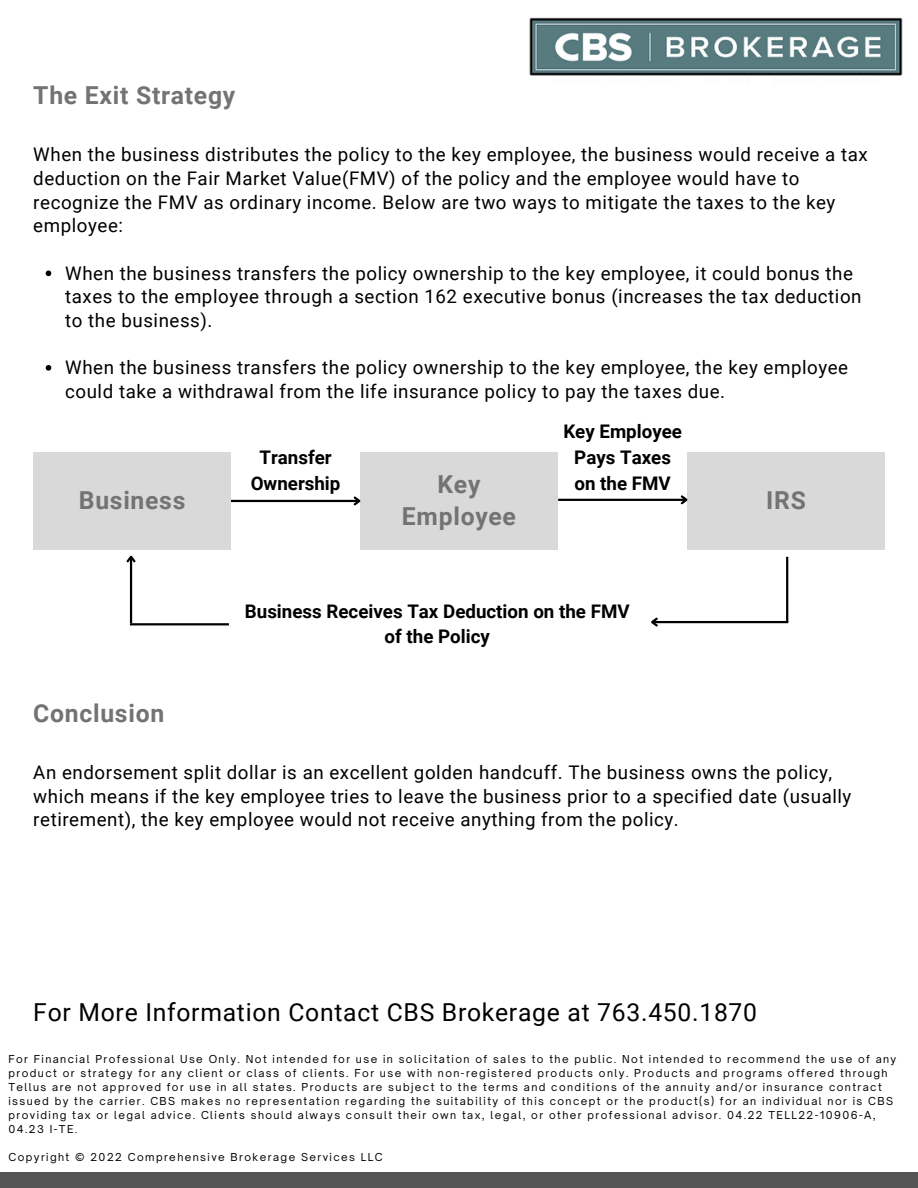
<style>
.page{position:relative;width:918px;height:1188px;background:#fff}
.page>*{position:absolute;margin:0;border:0;box-sizing:border-box;transform-origin:0 0}
.t1{font:24.75px "Roboto";letter-spacing:.03em;color:#000}
.t2{font:700 24.75px/31.5px "Roboto";letter-spacing:.03em;color:#737373;text-align:center}
.t3{font:18.75px/23.7px "Roboto";letter-spacing:.03em;color:#000}
.t4{font:700 18.75px/25.8px "Roboto";color:#000;text-align:center}
.t5{font:10.5px/14px "Open Sauce One";letter-spacing:.135em;color:#000}
</style>
<div class="page">
<div style="left:0;top:1172px;width:918px;height:16px;background:#545454"></div>
<img style="left:529px;top:17px;width:374px;height:59px">
<svg style="left:46px;top:271px;width:5px;height:5px"></svg>
<svg style="left:46px;top:365px;width:5px;height:6px"></svg>
<div style="left:360px;top:452px;width:198px;height:98px;background:#d9d9d9"></div>
<div style="left:33px;top:452px;width:198px;height:98px;background:#d9d9d9"></div>
<div style="left:687px;top:452px;width:198px;height:98px;background:#d9d9d9"></div>
<hr style="left:231px;top:500px;width:128px;height:2px;background:#000">
<svg style="left:352px;top:496px;width:9px;height:10px"></svg>
<hr style="left:558px;top:499px;width:128px;height:2px;background:#000">
<svg style="left:679px;top:495px;width:9px;height:10px"></svg>
<hr style="left:652px;top:621px;width:136px;height:2px;background:#000">
<svg style="left:651px;top:617px;width:9px;height:10px"></svg>
<hr style="left:130px;top:557px;width:2px;height:66px;background:#000">
<svg style="left:126px;top:555px;width:10px;height:9px"></svg>
<hr style="left:130px;top:623px;width:99px;height:2px;background:#000">
<hr style="left:786px;top:557px;width:2px;height:65px;background:#000">
<h1 class="t2" style="left:33px;top:80px;width:203px">The Exit Strategy</h1>
<p class="t3" style="left:33px;top:143px;width:836px">When the business distributes the policy to the key employee, the business would receive a tax deduction on the Fair Market Value(FMV) of the policy and the employee would have to recognize the FMV as ordinary income. Below are two ways to mitigate the taxes to the key employee:</p>
<p class="t3" style="left:65px;top:261px;width:798px">When the business transfers the policy ownership to the key employee, it could bonus the taxes to the employee through a section 162 executive bonus (increases the tax deduction to the business).</p>
<p class="t3" style="left:65px;top:356px;width:785px">When the business transfers the policy ownership to the key employee, the key employee could take a withdrawal from the life insurance policy to pay the taxes due.</p>
<h1 class="t2" style="left:79px;top:485px;width:108px">Business</h1>
<h1 class="t2" style="left:33px;top:697px;width:132px">Conclusion</h1>
<p class="t4" style="left:251px;top:444px;width:91px">Transfer<br>Ownership</p>
<h1 class="t2" style="left:402px;top:469px;width:116px">Key<br>Employee</h1>
<p class="t4" style="left:563px;top:419px;width:120px">Key Employee<br>Pays Taxes on the FMV</p>
<p class="t4" style="left:245px;top:598px;width:386px">Business Receives Tax Deduction on the FMV of the Policy</p>
<h1 class="t2" style="left:766px;top:485px;width:41px">IRS</h1>
<p class="t3" style="left:33px;top:761px;width:820px">An endorsement split dollar is an excellent golden handcuff. The business owns the policy, which means if the key employee tries to leave the business prior to a specified date (usually retirement), the key employee would not receive anything from the policy.</p>
<h1 class="t1" style="left:33px;top:998px;width:725px">For More Information Contact CBS Brokerage at 763.450.1870</h1>
<p class="t5" style="left:8px;top:1052px;width:890px">For Financial Professional Use Only. Not intended for use in solicitation of sales to the public. Not intended to recommend the use of any product or strategy for any client or class of clients. For use with non-registered products only. Products and programs offered through Tellus are not approved for use in all states. Products are subject to the terms and conditions of the annuity and/or insurance contract issued by the carrier. CBS makes no representation regarding the suitability of this concept or the product(s) for an individual nor is CBS providing tax or legal advice. Clients should always consult their own tax, legal, or other professional advisor. 04.22 TELL22-10906-A, 04.23 I-TE.</p>
<p class="t5" style="left:8px;top:1150px;width:376px">Copyright © 2022 Comprehensive Brokerage Services LLC</p>
</div>
